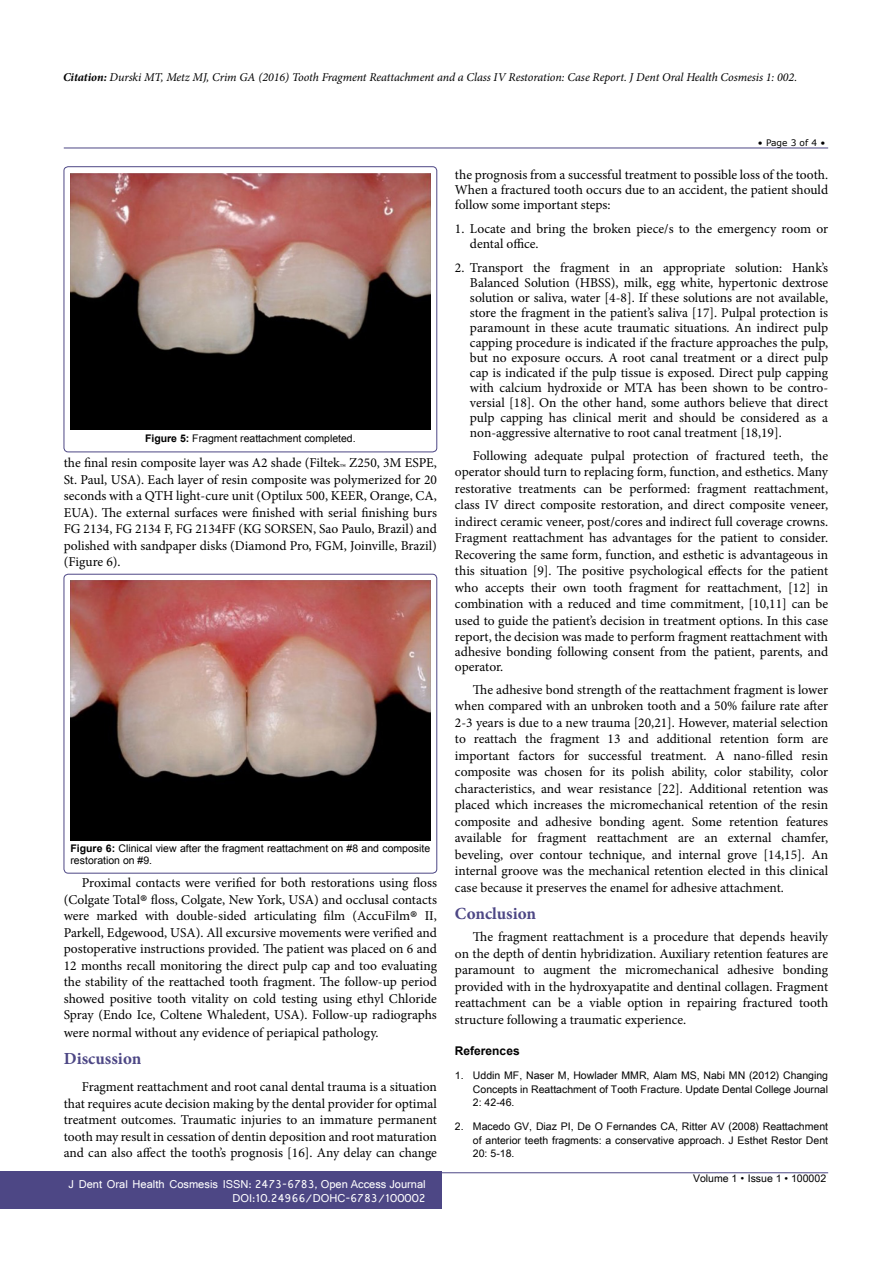
<style>
.page{position:relative;width:893px;height:1263px;background:#fff}
.page>*{position:absolute;margin:0;border:0;box-sizing:border-box;transform-origin:0 0}
.t1{font:700 16.95px "Minion Pro";color:#4d4785}
.t2{font:13.5px/16.5px "Minion Pro";color:#000;text-align:justify}
.t3{font:italic 12px "Minion Pro";letter-spacing:-.005em;color:#000}
.t4{font:12px/14.2px "Shruti";color:#fff;text-align:right}
.t5{font:700 12px "Arial";color:#000}
.t6{font:10.5px/13.5px "Arial Unicode MS";color:#000;text-align:justify}
.t7{font:10.5px/12px "Arial";color:#000}
.t8{font:9px "MS Reference Sans Serif";color:#000}
.s1{font-weight:700}
.s2{font-size:22.5px}
.s3{font-family:"Batang"}
</style>
<div class="page">
<hr style="left:64px;top:148px;width:764px;height:1px;background:#4d4785">
<hr style="left:64px;top:1172px;width:764px;height:1px;background:#4d4785">
<div style="left:0;top:1171px;width:441px;height:38px;background:#4d4785"></div>
<div style="left:64px;top:167px;width:373px;height:285px;border:1px solid #4d4785;border-radius:4px"></div>
<div style="left:64px;top:574px;width:373px;height:299px;border:1px solid #4d4785;border-radius:4px"></div>
<img style="left:70px;top:173px;width:360px;height:256px">
<img style="left:70px;top:581px;width:360px;height:259px">
<p class="t3" style="left:63px;top:69px;width:736px"><span class="s1">Citation:</span> Durski MT, Metz MJ, Crim GA (2016) Tooth Fragment Reattachment and a Class IV Restoration: Case Report. J Dent Oral Health Cosmesis 1: 002.</p>
<p class="t7" style="left:145px;top:432px;width:212px"><span class="s1">Figure 5:</span> Fragment reattachment completed.</p>
<p class="t2" style="left:64px;top:455px;width:375px">the final resin composite layer was A2 shade (Filtek™ Z250, 3M ESPE, St. Paul, USA). Each layer of resin composite was polymerized for 20 seconds with a QTH light-cure unit (Optilux 500, KEER, Orange, CA, EUA). The external surfaces were finished with serial finishing burs FG 2134, FG 2134 F, FG 2134FF (KG SORSEN, Sao Paulo, Brazil) and polished with sandpaper disks (Diamond Pro, FGM, Joinville, Brazil) (Figure 6).</p>
<p class="t7" style="left:70px;top:842px;width:361px"><span class="s1">Figure 6:</span> Clinical view after the fragment reattachment on #8 and composite restoration on #9.</p>
<p class="t2" style="left:64px;top:875px;width:375px;text-indent:18px">Proximal contacts were verified for both restorations using floss (Colgate Total<span class="s2">®</span> floss, Colgate, New York, USA) and occlusal contacts were marked with double-sided articulating film (AccuFilm<span class="s2">®</span> II, Parkell, Edgewood, USA). All excursive movements were verified and postoperative instructions provided. The patient was placed on 6 and 12 months recall monitoring the direct pulp cap and too evaluating the stability of the reattached tooth fragment. The follow-up period showed positive tooth vitality on cold testing using ethyl Chloride Spray (Endo Ice, Coltene Whaledent, USA). Follow-up radiographs</p>
<p class="t2" style="left:64px;top:1025px;width:316px">were normal without any evidence of periapical pathology.</p>
<p class="t1" style="left:64px;top:1047px;width:79px">Discussion</p>
<p class="t2" style="left:64px;top:1079px;width:375px;text-indent:18px">Fragment reattachment and root canal dental trauma is a situation that requires acute decision making by the dental provider for optimal treatment outcomes. Traumatic injuries to an immature permanent tooth may result in cessation of dentin deposition and root maturation and can also affect the tooth’s prognosis [16]. Any delay can change</p>
<p class="t4" style="left:69px;top:1176px;width:359px">J Dent Oral Health Cosmesis ISSN: 2473-6783, Open Access Journal<br>DOI:10.24966/DOHC-6783/100002</p>
<p class="t8" style="left:758px;top:137px;width:69px">• Page 3 of 4 •</p>
<p class="t2" style="left:455px;top:168px;width:375px;line-height:15px">the prognosis from a successful treatment to possible loss of the tooth.<br>When a fractured tooth occurs due to an accident, the patient should follow some important steps:</p>
<p class="t2" style="left:470px;top:222px;width:360px;line-height:15px;text-indent:-15px">1. Locate and bring the broken piece/s to the emergency room or dental office.</p>
<p class="t2" style="left:470px;top:261px;width:360px;line-height:15px;text-indent:-15px">2. Transport the fragment in an appropriate solution: Hank’s Balanced Solution (HBSS), milk, egg white, hypertonic dextrose solution or saliva, water [4-8]. If these solutions are not available, store the fragment in the patient’s saliva [17]. Pulpal protection is paramount in these acute traumatic situations. An indirect pulp capping procedure is indicated if the fracture approaches the pulp, but no exposure occurs. A root canal treatment or a direct pulp cap is indicated if the pulp tissue is exposed. Direct pulp capping with calcium hydroxide or MTA has been shown to be contro&shy;versial [18]. On the other hand, some authors believe that direct pulp capping has clinical merit and should be considered as a non-aggressive alternative to root canal treatment [18,19].</p>
<p class="t2" style="left:455px;top:447px;width:375px;text-indent:18px">Following adequate pulpal protection of fractured teeth, the operator should turn to replacing form, function, and esthetics. Many restorative treatments can be performed: fragment reattachment, class IV direct composite restoration, and direct composite veneer, indirect ceramic veneer, post/cores and indirect full coverage crowns.<br>Fragment reattachment has advantages for the patient to consider.<br>Recovering the same form, function, and esthetic is advantageous in this situation [9]. The positive psychological effects for the patient who accepts their own tooth fragment for reattachment, [12] in combination with a reduced and time commitment, [10,11] can be used to guide the patient’s decision in treatment options. In this case report, the decision was made to perform fragment reattachment with</p>
<p class="t2" style="left:455px;top:645px;width:375px;line-height:15px">adhesive bonding following consent from the patient, parents, and operator.</p>
<p class="t2" style="left:455px;top:681px;width:375px;text-indent:18px">The adhesive bond strength of the reattachment fragment is lower when compared with an unbroken tooth and a 50% failure rate after 2-3 years is due to a new trauma [20,21]. However, material selection to reattach the fragment 13 and additional retention form are important factors for successful treatment. A nano-filled resin composite was chosen for its polish ability, color stability, color characteristics, and wear resistance [22]. Additional retention was placed which increases the micromechanical retention of the resin composite and adhesive bonding agent. Some retention features available for fragment reattachment are an external chamfer, beveling, over contour technique, and internal grove [14,15]. An internal groove was the mechanical retention elected in this clinical case because it preserves the enamel for adhesive attachment.</p>
<p class="t1" style="left:455px;top:901px;width:83px">Conclusion</p>
<p class="t2" style="left:455px;top:929px;width:375px;text-indent:18px">The fragment reattachment is a procedure that depends heavily on the depth of dentin hybridization. Auxiliary retention features are paramount to augment the micromechanical adhesive bonding provided with in the hydroxyapatite and dentinal collagen. Fragment reattachment can be a viable option in repairing fractured tooth structure following a traumatic experience.</p>
<p class="t5" style="left:455px;top:1043px;width:66px">References</p>
<p class="t6" style="left:473px;top:1069px;width:357px;text-indent:-18px">1. Uddin MF, Naser M, Howlader MMR, Alam MS, Nabi MN (2012) Changing Concepts in Reattachment of Tooth Fracture. Update Dental College Journal 2: 42-46.</p>
<p class="t6" style="left:473px;top:1120px;width:357px;text-indent:-18px">2. Macedo GV, Diaz PI, De O Fernandes CA, Ritter AV (2008) Reattachment of anterior teeth fragments: a conservative approach. J Esthet Restor Dent 20: 5-18.</p>
<p class="t6" style="left:693px;top:1171px;width:135px">Volume 1 <span class="s3">•</span> Issue 1 • 100002</p>
</div>
